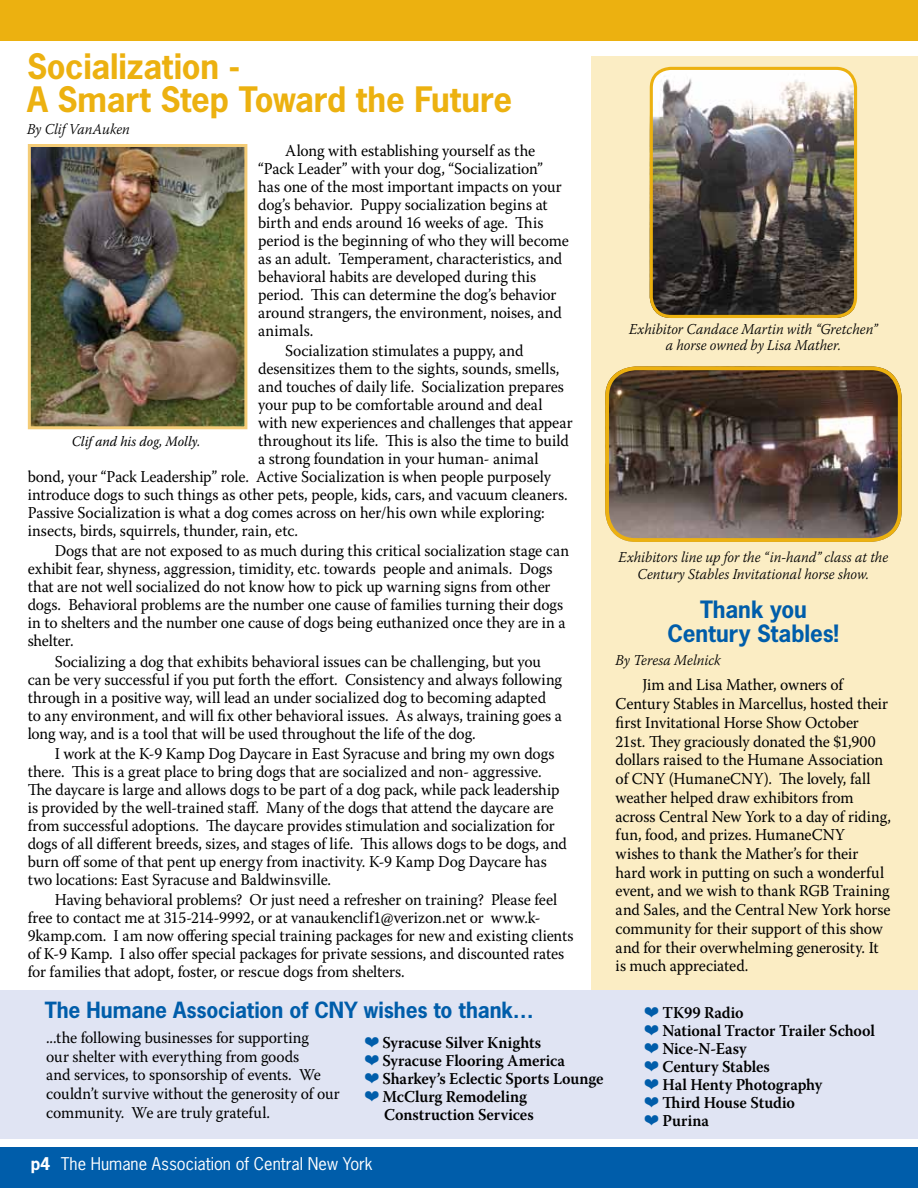
<style>
.page{position:relative;width:918px;height:1188px;background:#fff}
.page>*{position:absolute;margin:0;border:0;box-sizing:border-box;transform-origin:0 0}
.t1{font:700 33px/33px "News Gothic Std";letter-spacing:-.01em;color:#ecb110}
.t2{font:700 22.5px/24px "News Gothic Std";color:#005daa;text-align:center}
.t3{font:700 21px "News Gothic Std";letter-spacing:-.005em;color:#005daa}
.t4{font:16.5px/18px "Warnock Pro";letter-spacing:-.005em;color:#000;scale:.95 1}
.t5{font:600 16.5px/18px "Warnock Pro";letter-spacing:-.005em;color:#000;scale:.95 1}
.t6{font:16.5px "News Gothic Std";color:#fff}
.t7{font:italic 300 15px/16.5px "Warnock Pro";color:#000;text-align:center;scale:.95 1}
.t8{font:italic 14.25px "Warnock Pro";color:#000;scale:.95 1}
.s1{color:#005daa}
.s2{font-weight:700}
</style>
<div class="page">
<div style="left:0;top:1148px;width:918px;height:40px;background:#005daa"></div>
<div style="left:0;top:0;width:918px;height:40px;background:#ecb110"></div>
<div style="left:592px;top:56px;width:326px;height:940px;background:#fbedc4"></div>
<img style="left:32px;top:148px;width:211px;height:277px">
<div style="left:28px;top:144px;width:219px;height:285px;border:3px solid #f4cc77"></div>
<div style="left:0;top:991px;width:918px;height:148px;background:#e0e4f3"></div>
<img style="left:650px;top:67px;width:205px;height:251px">
<div style="left:650px;top:67px;width:207px;height:251px;border:3px solid #ecb110;border-radius:20px"></div>
<img style="left:606px;top:371px;width:291px;height:170px">
<div style="left:605px;top:366px;width:297px;height:176px;border:4px solid #ecb110;border-radius:29px"></div>
<h1 class="t1" style="left:27px;top:49px;width:487px">Socialization -<br>A Smart Step Toward the Future</h1>
<p class="t7" style="left:27px;top:120px;width:110px">By Clif VanAuken</p>
<p class="t4" style="left:258px;top:141px;width:328px;text-indent:27px">Along with establishing yourself as the “Pack Leader” with your dog, “Socialization” has one of the most important impacts on your dog’s behavior. Puppy socialization begins at birth and ends around 16 weeks of age. This period is the beginning of who they will become as an adult. Temperament, characteristics, and behavioral habits are developed during this period. This can determine the dog’s behavior around strangers, the environment, noises, and animals.</p>
<p class="t4" style="left:285px;top:342px;width:252px">Socialization stimulates a puppy, and</p>
<p class="t4" style="left:258px;top:360px;width:319px">desensitizes them to the sights, sounds, smells,</p>
<p class="t4" style="left:258px;top:378px;width:323px">and touches of daily life. Socialization prepares</p>
<p class="t4" style="left:258px;top:396px;width:301px">your pup to be comfortable around and deal</p>
<p class="t4" style="left:258px;top:414px;width:333px">with new experiences and challenges that appear</p>
<p class="t4" style="left:258px;top:432px;width:329px">throughout its life. This is also the time to build</p>
<p class="t4" style="left:258px;top:450px;width:297px">a strong foundation in your human- animal</p>
<p class="t4" style="left:28px;top:468px;width:552px">bond, your “Pack Leadership” role. Active Socialization is when people purposely</p>
<p class="t4" style="left:28px;top:486px;width:570px">introduce dogs to such things as other pets, people, kids, cars, and vacuum cleaners.</p>
<p class="t4" style="left:28px;top:504px;width:546px">Passive Socialization is what a dog comes across on her/his own while exploring:</p>
<p class="t4" style="left:28px;top:522px;width:286px">insects, birds, squirrels, thunder, rain, etc.</p>
<p class="t4" style="left:28px;top:542px;width:571px;text-indent:27px">Dogs that are not exposed to as much during this critical socialization stage can exhibit fear, shyness, aggression, timidity, etc. towards people and animals. Dogs that are not well socialized do not know how to pick up warning signs from other dogs. Behavioral problems are the number one cause of families turning their dogs in to shelters and the number one cause of dogs being euthanized once they are in a shelter.</p>
<p class="t4" style="left:28px;top:652px;width:564px;text-indent:27px">Socializing a dog that exhibits behavioral issues can be challenging, but you can be very successful if you put forth the effort. Consistency and always following through in a positive way, will lead an under socialized dog to becoming adapted to any environment, and will fix other behavioral issues. As always, training goes a long way, and is a tool that will be used throughout the life of the dog.</p>
<p class="t4" style="left:28px;top:744px;width:569px;text-indent:27px">I work at the K-9 Kamp Dog Daycare in East Syracuse and bring my own dogs there. This is a great place to bring dogs that are socialized and non- aggressive.<br>The daycare is large and allows dogs to be part of a dog pack, while pack leadership is provided by the well-trained staff. Many of the dogs that attend the daycare are from successful adoptions. The daycare provides stimulation and socialization for dogs of all different breeds, sizes, and stages of life. This allows dogs to be dogs, and burn off some of that pent up energy from inactivity. K-9 Kamp Dog Daycare has two locations: East Syracuse and Baldwinsville.</p>
<p class="t4" style="left:28px;top:890px;width:576px;text-indent:27px">Having behavioral problems? Or just need a refresher on training? Please feel free to contact me at 315-214-9992, or at vanaukenclif1@verizon.net or www.k-9kamp.com. I am now offering special training packages for new and existing clients of K-9 Kamp. I also offer special packages for private sessions, and discounted rates for families that adopt, foster, or rescue dogs from shelters.</p>
<p class="t8" style="left:72px;top:433px;width:137px">Clif and his dog, Molly.</p>
<p class="t3" style="left:45px;top:996px;width:491px">The Humane Association of CNY wishes to thank…</p>
<p class="t5" style="left:365px;top:1033px;width:187px"><span class="s1">❤</span> Syracuse Silver Knights</p>
<p class="t5" style="left:365px;top:1051px;width:212px"><span class="s1">❤</span> Syracuse Flooring America</p>
<p class="t5" style="left:365px;top:1069px;width:253px"><span class="s1">❤</span> Sharkey’s Eclectic Sports Lounge</p>
<p class="t5" style="left:365px;top:1087px;width:173px"><span class="s1">❤</span> McClurg Remodeling</p>
<p class="t5" style="left:384px;top:1105px;width:159px">Construction Services</p>
<p class="t4" style="left:46px;top:1028px;width:311px;line-height:18.8px">...the following businesses for supporting<br>our shelter with everything from goods<br>and services, to sponsorship of events. We couldn’t survive without the generosity of our community. We are truly grateful.</p>
<p class="t7" style="left:629px;top:320px;width:263px">Exhibitor Candace Martin with “Gretchen” a horse owned by Lisa Mather.</p>
<p class="t7" style="left:619px;top:549px;width:285px">Exhibitors line up for the “in-hand” class at the<br>Century Stables Invitational horse show.</p>
<h2 class="t2" style="left:668px;top:597px;width:173px">Thank you<br>Century Stables!</h2>
<p class="t7" style="left:616px;top:651px;width:112px">By Teresa Melnick</p>
<p class="t4" style="left:616px;top:675px;width:291px;line-height:18.8px;text-indent:27px">Jim and Lisa Mather, owners of Century Stables in Marcellus, hosted their first Invitational Horse Show October 21st. They graciously donated the $1,900 dollars raised to the Humane Association of CNY (HumaneCNY). The lovely, fall weather helped draw exhibitors from across Central New York to a day of riding, fun, food, and prizes. HumaneCNY wishes to thank the Mather’s for their hard work in putting on such a wonderful event, and we wish to thank RGB Training and Sales, and the Central New York horse community for their support of this show and for their overwhelming generosity. It is much appreciated.</p>
<p class="t5" style="left:645px;top:1003px;width:244px"><span class="s1">❤</span> TK99 Radio<br><span class="s1">❤</span> National Tractor Trailer School <span class="s1">❤</span> Nice-N-Easy<br><span class="s1">❤</span> Century Stables<br><span class="s1">❤</span> Hal Henty Photography<br><span class="s1">❤</span> Third House Studio<br><span class="s1">❤</span> Purina</p>
<p class="t6" style="left:31px;top:1154px;width:344px"><span class="s2">p4</span> The Humane Association of Central New York</p>
</div>
